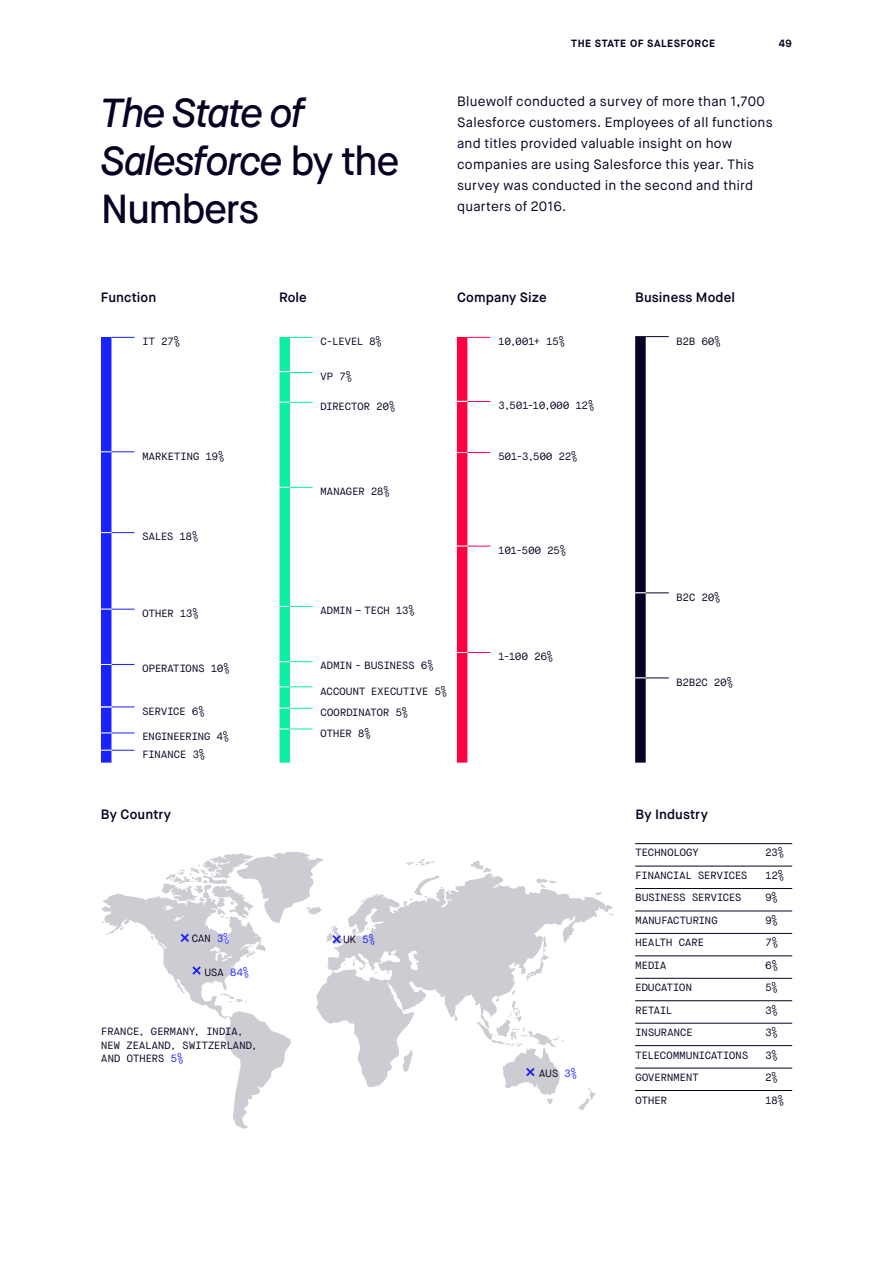
<style>
.page{position:relative;width:893px;height:1263px;background:#fff}
.page>*{position:absolute;margin:0;border:0;box-sizing:border-box;transform-origin:0 0}
.t1{font:italic 500 40.5px/48px "Maison Neue";letter-spacing:-.045em;color:#0a0023}
.t2{font:13.5px/21px "Maison Neue";letter-spacing:.015em;color:#0a0023}
.t3{font:600 13.5px "Maison Neue";letter-spacing:.005em;color:#0a0023}
.t4{font:10.5px/22.5px "Maison Neue Mono";letter-spacing:-.05em;color:#0a0023}
.t5{font:700 10.5px "Maison Neue";letter-spacing:.05em;color:#0a0023}
.s1{font-style:normal}
.s2{color:#1923fa}
</style>
<div class="page">
<svg style="left:279px;top:337px;width:34px;height:1px"></svg>
<svg style="left:279px;top:372px;width:34px;height:1px"></svg>
<svg style="left:111px;top:337px;width:24px;height:1px"></svg>
<div style="left:280px;top:337px;width:10px;height:34px;background:#0af0a0"></div>
<div style="left:635px;top:337px;width:11px;height:255px;background:#0a0023"></div>
<div style="left:280px;top:372px;width:10px;height:30px;background:#0af0a0"></div>
<div style="left:635px;top:592px;width:11px;height:85px;background:#0a0023"></div>
<div style="left:280px;top:402px;width:10px;height:85px;background:#0af0a0"></div>
<div style="left:635px;top:677px;width:11px;height:86px;background:#0a0023"></div>
<div style="left:280px;top:487px;width:10px;height:119px;background:#0af0a0"></div>
<div style="left:280px;top:606px;width:10px;height:55px;background:#0af0a0"></div>
<div style="left:280px;top:661px;width:10px;height:26px;background:#0af0a0"></div>
<div style="left:280px;top:686px;width:10px;height:22px;background:#0af0a0"></div>
<div style="left:280px;top:708px;width:10px;height:21px;background:#0af0a0"></div>
<div style="left:280px;top:729px;width:10px;height:34px;background:#0af0a0"></div>
<div style="left:101px;top:337px;width:10px;height:115px;background:#1923fa"></div>
<div style="left:101px;top:451px;width:10px;height:81px;background:#1923fa"></div>
<div style="left:101px;top:532px;width:10px;height:77px;background:#1923fa"></div>
<div style="left:101px;top:609px;width:10px;height:55px;background:#1923fa"></div>
<div style="left:101px;top:664px;width:10px;height:42px;background:#1923fa"></div>
<div style="left:101px;top:707px;width:10px;height:26px;background:#1923fa"></div>
<div style="left:101px;top:750px;width:10px;height:13px;background:#1923fa"></div>
<div style="left:101px;top:733px;width:10px;height:17px;background:#1923fa"></div>
<svg style="left:101px;top:451px;width:34px;height:1px"></svg>
<svg style="left:101px;top:532px;width:34px;height:1px"></svg>
<svg style="left:101px;top:609px;width:34px;height:1px"></svg>
<svg style="left:101px;top:664px;width:34px;height:1px"></svg>
<svg style="left:101px;top:706px;width:34px;height:1px"></svg>
<svg style="left:101px;top:733px;width:34px;height:1px"></svg>
<svg style="left:101px;top:750px;width:34px;height:1px"></svg>
<svg style="left:279px;top:708px;width:34px;height:1px"></svg>
<svg style="left:279px;top:729px;width:34px;height:1px"></svg>
<svg style="left:101px;top:851px;width:513px;height:278px"></svg>
<svg style="left:192px;top:966px;width:9px;height:9px"></svg>
<svg style="left:332px;top:935px;width:9px;height:8px"></svg>
<svg style="left:526px;top:1068px;width:9px;height:8px"></svg>
<svg style="left:181px;top:933px;width:8px;height:9px"></svg>
<svg style="left:635px;top:592px;width:34px;height:1px"></svg>
<hr style="left:635px;top:336px;width:34px;height:1px;background:#0a0023">
<svg style="left:635px;top:677px;width:34px;height:1px"></svg>
<div style="left:457px;top:652px;width:10px;height:111px;background:#ff0041"></div>
<svg style="left:457px;top:652px;width:33px;height:1px"></svg>
<div style="left:457px;top:452px;width:10px;height:94px;background:#ff0041"></div>
<svg style="left:457px;top:452px;width:33px;height:1px"></svg>
<div style="left:457px;top:546px;width:10px;height:106px;background:#ff0041"></div>
<svg style="left:457px;top:546px;width:33px;height:1px"></svg>
<div style="left:457px;top:401px;width:10px;height:51px;background:#ff0041"></div>
<svg style="left:457px;top:401px;width:33px;height:1px"></svg>
<div style="left:457px;top:337px;width:10px;height:64px;background:#ff0041"></div>
<svg style="left:467px;top:337px;width:23px;height:1px"></svg>
<svg style="left:279px;top:686px;width:34px;height:1px"></svg>
<svg style="left:279px;top:661px;width:34px;height:1px"></svg>
<svg style="left:279px;top:606px;width:34px;height:1px"></svg>
<svg style="left:279px;top:402px;width:34px;height:1px"></svg>
<svg style="left:279px;top:487px;width:34px;height:1px"></svg>
<hr style="left:635px;top:843px;width:157px;height:1px;background:#0a0023">
<hr style="left:635px;top:1023px;width:157px;height:1px;background:#0a0023">
<hr style="left:635px;top:933px;width:157px;height:1px;background:#0a0023">
<hr style="left:635px;top:888px;width:157px;height:1px;background:#0a0023">
<hr style="left:635px;top:1068px;width:157px;height:1px;background:#0a0023">
<hr style="left:635px;top:978px;width:157px;height:1px;background:#0a0023">
<hr style="left:635px;top:866px;width:157px;height:1px;background:#0a0023">
<hr style="left:635px;top:1045px;width:157px;height:1px;background:#0a0023">
<hr style="left:635px;top:955px;width:157px;height:1px;background:#0a0023">
<hr style="left:635px;top:911px;width:157px;height:1px;background:#0a0023">
<hr style="left:635px;top:1090px;width:157px;height:1px;background:#0a0023">
<hr style="left:635px;top:1000px;width:157px;height:1px;background:#0a0023">
<p class="t5" style="left:571px;top:37px;width:146px">THE STATE OF SALESFORCE</p>
<p class="t5" style="left:779px;top:37px;width:15px">49</p>
<h1 class="t1" style="left:101px;top:89px;width:300px">The State of<br>Salesforce <span class="s1">by the<br>Numbers</span></h1>
<p class="t2" style="left:457px;top:91px;width:317px">Bluewolf conducted a survey of more than 1,700<br>Salesforce customers. Employees of all functions and titles provided valuable insight on how companies are using Salesforce this year. This survey was conducted in the second and third quarters of 2016.</p>
<p class="t3" style="left:101px;top:289px;width:57px">Function</p>
<p class="t3" style="left:279px;top:289px;width:29px">Role</p>
<p class="t3" style="left:457px;top:289px;width:91px">Company Size</p>
<p class="t3" style="left:635px;top:289px;width:101px">Business Model</p>
<p class="t4" style="left:320px;top:330px;width:63px">C-LEVEL 8%</p>
<p class="t4" style="left:676px;top:330px;width:46px">B2B 60%</p>
<p class="t4" style="left:142px;top:330px;width:40px">IT 27%</p>
<p class="t4" style="left:498px;top:330px;width:69px">10,001+ 15%</p>
<p class="t4" style="left:142px;top:445px;width:84px">MARKETING 19%</p>
<p class="t4" style="left:142px;top:525px;width:58px">SALES 18%</p>
<p class="t4" style="left:142px;top:602px;width:58px">OTHER 13%</p>
<p class="t4" style="left:142px;top:657px;width:89px">OPERATIONS 10%</p>
<p class="t4" style="left:142px;top:700px;width:64px">SERVICE 6%</p>
<p class="t4" style="left:142px;top:728px;width:89px;line-height:17.9px">ENGINEERING 4%<br>FINANCE 3%</p>
<p class="t3" style="left:101px;top:805px;width:72px">By Country</p>
<p class="t4" style="left:191px;top:927px;width:40px">CAN <span class="s2">3%</span></p>
<p class="t4" style="left:204px;top:961px;width:46px">USA <span class="s2">84%</span></p>
<p class="t4" style="left:101px;top:1025px;width:158px;line-height:13.5px">FRANCE, GERMANY, INDIA,<br>NEW ZEALAND, SWITZERLAND,<br>AND OTHERS <span class="s2">5%</span></p>
<p class="t4" style="left:320px;top:365px;width:34px">VP 7%</p>
<p class="t4" style="left:320px;top:395px;width:77px">DIRECTOR 20%</p>
<p class="t4" style="left:320px;top:480px;width:71px">MANAGER 28%</p>
<p class="t4" style="left:320px;top:599px;width:96px">ADMIN – TECH 13%</p>
<p class="t4" style="left:320px;top:655px;width:115px">ADMIN - BUSINESS 6%</p>
<p class="t4" style="left:320px;top:680px;width:129px">ACCOUNT EXECUTIVE 5%</p>
<p class="t4" style="left:320px;top:701px;width:90px">COORDINATOR 5%</p>
<p class="t4" style="left:320px;top:722px;width:52px">OTHER 8%</p>
<p class="t4" style="left:343px;top:928px;width:34px">UK <span class="s2">5%</span></p>
<p class="t4" style="left:498px;top:394px;width:98px">3,501-10,000 12%</p>
<p class="t4" style="left:498px;top:445px;width:81px">501-3,500 22%</p>
<p class="t4" style="left:498px;top:539px;width:70px">101-500 25%</p>
<p class="t4" style="left:498px;top:645px;width:57px">1-100 26%</p>
<p class="t4" style="left:676px;top:586px;width:46px">B2C 20%</p>
<p class="t4" style="left:676px;top:671px;width:58px">B2B2C 20%</p>
<p class="t4" style="left:539px;top:1062px;width:40px">AUS <span class="s2">3%</span></p>
<p class="t3" style="left:635px;top:805px;width:74px">By Industry</p>
<p class="t4" style="left:635px;top:841px;width:115px">TECHNOLOGY<br>FINANCIAL SERVICES<br>BUSINESS SERVICES<br>MANUFACTURING<br>HEALTH CARE<br>MEDIA<br>EDUCATION<br>RETAIL<br>INSURANCE<br>TELECOMMUNICATIONS<br>GOVERNMENT<br>OTHER</p>
<p class="t4" style="left:765px;top:841px;width:21px">23%<br>12%<br>9%<br>9%<br>7%<br>6%<br>5%<br>3%<br>3%<br>3%<br>2%<br>18%</p>
</div>
